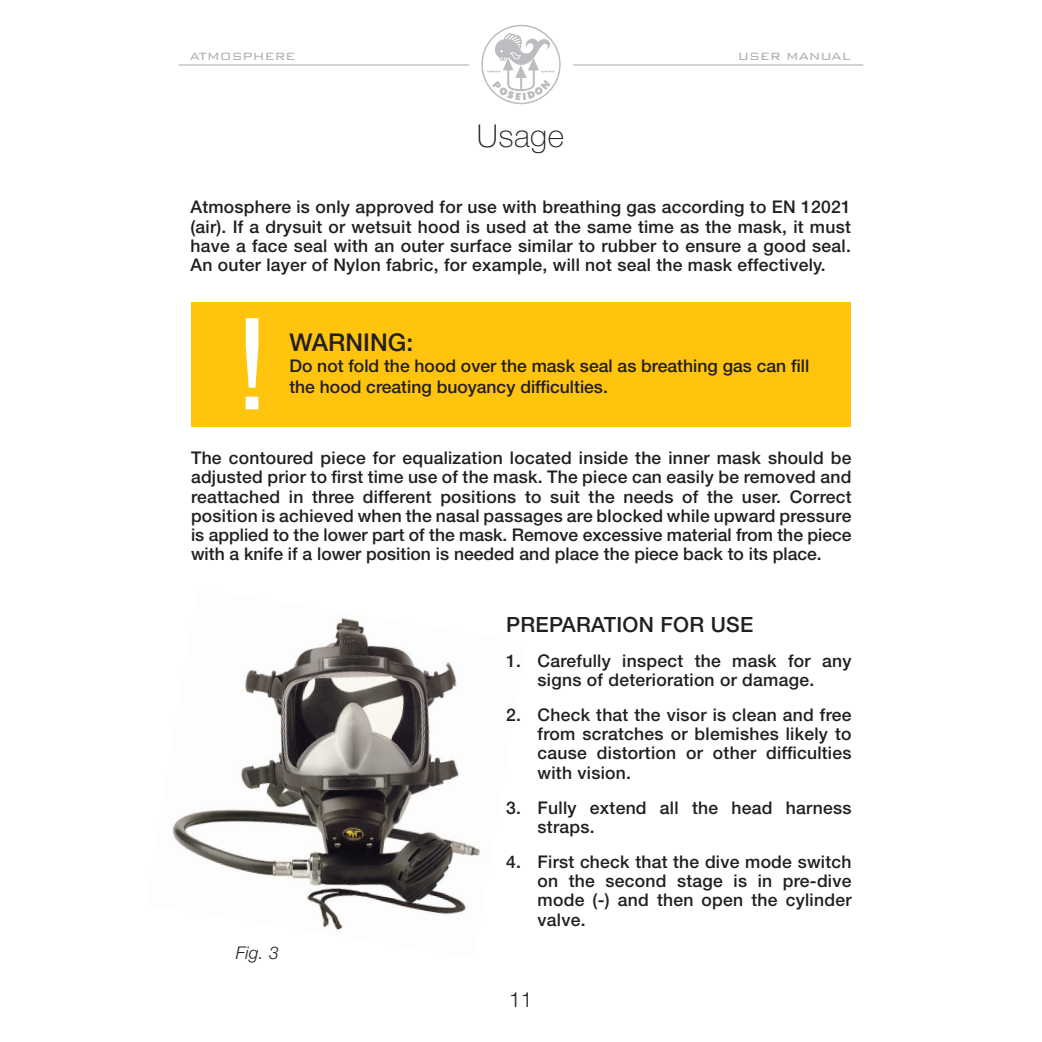
<style>
.page{position:relative;width:1042px;height:1042px;background:#fff}
.page>*{position:absolute;margin:0;border:0;box-sizing:border-box;transform-origin:0 0}
.Chapter-body_10_14{font:100 31.5px "Helvetica Neue LT Std";letter-spacing:.015em;color:#231f20}
.Alert_Box{font:500 24.5px "Helvetica Neue LT Std";color:#231f20}
.Body_Text{font:500 21px "Helvetica Neue LT Std";letter-spacing:.015em;color:#231f20}
.t1{font:300 21px "Helvetica Neue LT Std";color:#231f20}
.Body_Text-2{font:500 17.5px/19.2px "Helvetica Neue LT Std";letter-spacing:.015em;color:#231f20;text-align:justify}
.Body_Text-3{font:italic 300 17.5px "Helvetica Neue LT Std";color:#231f20}
.t2{font:300 14px "Bank Gothic BT";color:#a8a9ad}
</style>
<div class="page">
<svg style="left:481px;top:25px;width:80px;height:79px"></svg>
<hr style="left:179px;top:64px;width:290px;height:2px;background:#bcbdc0">
<hr style="left:573px;top:64px;width:290px;height:2px;background:#bcbdc0">
<img style="left:172px;top:618px;width:308px;height:312px">
<div style="left:191px;top:303px;width:660px;height:124px;background:#fec40e"></div>
<svg style="left:246px;top:318px;width:12px;height:91px"></svg>
<p class="t2" style="left:190px;top:49px;width:107px">ATMOSPHERE</p>
<p class="t2" style="left:738px;top:49px;width:115px">USER MANUAL</p>
<p class="Chapter-body_10_14" style="left:477px;top:117px;width:89px">Usage</p>
<p class="Body_Text-2" style="left:190px;top:197px;width:662px">Atmosphere is only approved for use with breathing gas according to EN 12021 (air). If a drysuit or wetsuit hood is used at the same time as the mask, it must have a face seal with an outer surface similar to rubber to ensure a good seal.<br>An outer layer of Nylon fabric, for example, will not seal the mask effectively.</p>
<p class="Alert_Box" style="left:289px;top:328px;width:125px">WARNING:</p>
<p class="Body_Text-2" style="left:289px;top:355px;width:521px;line-height:21px">Do not fold the hood over the mask seal as breathing gas can fill the hood creating buoyancy difficulties.</p>
<p class="Body_Text-2" style="left:191px;top:448px;width:662px">The contoured piece for equalization located inside the inner mask should be adjusted prior to first time use of the mask. The piece can easily be removed and reattached in three different positions to suit the needs of the user. Correct position is achieved when the nasal passages are blocked while upward pressure is applied to the lower part of the mask. Remove excessive material from the piece with a knife if a lower position is needed and place the piece back to its place.</p>
<p class="Body_Text-3" style="left:236px;top:942px;width:45px">Fig. 3</p>
<p class="Body_Text" style="left:506px;top:611px;width:249px">PREPARATION FOR USE</p>
<p class="Body_Text-2" style="left:506px;top:650px;width:347px;text-align:center">1. Carefully inspect the mask for any signs of deterioration or damage.</p>
<p class="Body_Text-2" style="left:537px;top:705px;width:315px;text-indent:-32px">2. Check that the visor is clean and free from scratches or blemishes likely to cause distortion or other difficulties with vision.</p>
<p class="Body_Text-2" style="left:537px;top:797px;width:315px;text-indent:-32px">3. Fully extend all the head harness straps.</p>
<p class="Body_Text-2" style="left:537px;top:852px;width:315px;text-indent:-32px">4. First check that the dive mode switch on the second stage is in pre-dive mode (-) and then open the cylinder valve.</p>
<p class="t1" style="left:509px;top:987px;width:25px">11</p>
</div>
